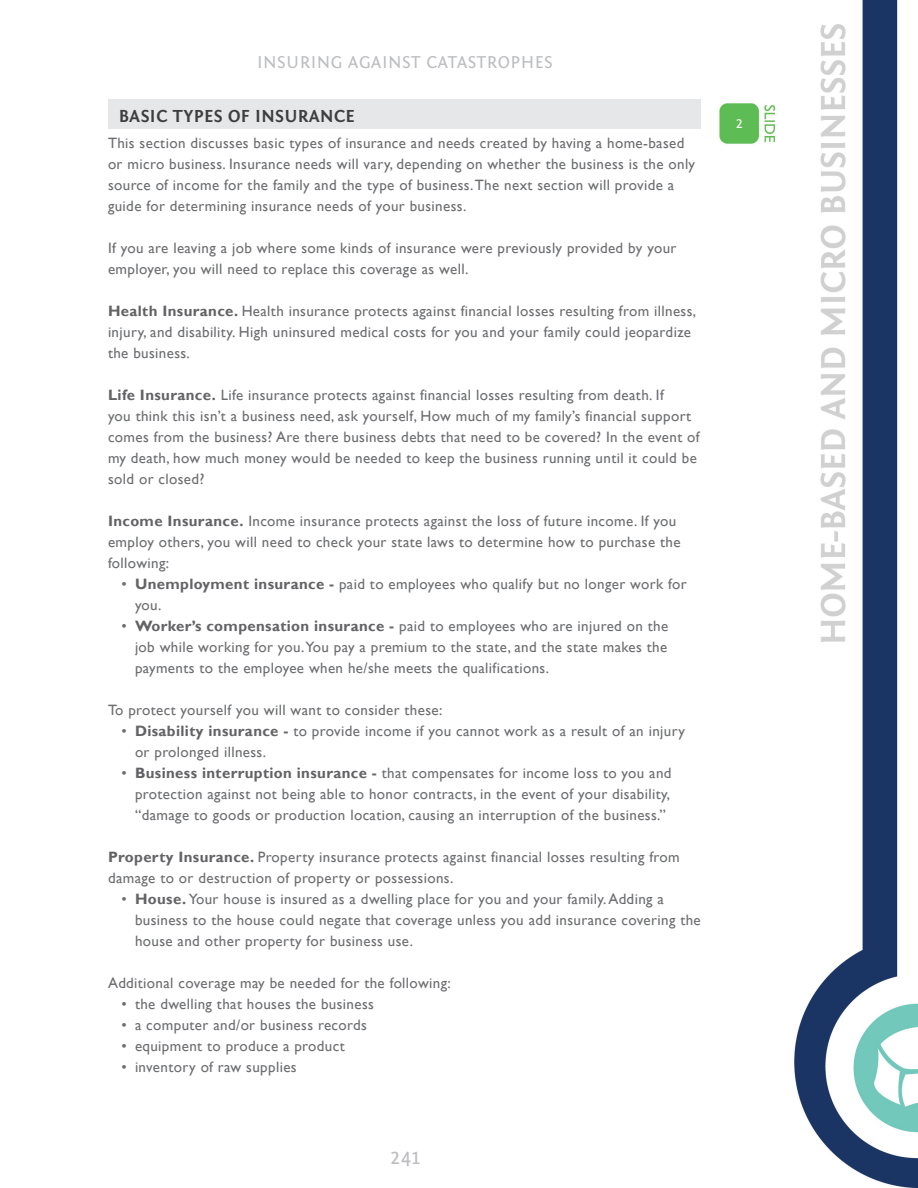
<style>
.page{position:relative;width:918px;height:1188px;background:#fff}
.page>*{position:absolute;margin:0;border:0;box-sizing:border-box;transform-origin:0 0}
.t1{font:21px "Fontin Sans";color:#bcbdc0}
.page_header{font:18px "Fontin Sans";letter-spacing:.025em;color:#bcbdc0}
.heading_4{font:700 18px "Fontin Sans";letter-spacing:.025em;color:#3e3e3f}
.level_1_-_bullets{font:15px/21px "Gill Sans";letter-spacing:.025em;color:#6c6d70}
.t2{font:15px "Fontin Sans";color:#fff}
.s1{font-weight:700;color:#636366}
</style>
<div class="page">
<img style="left:700px;top:0;width:218px;height:1188px">
<div style="left:108px;top:99px;width:592px;height:30px;background:#e6e7e9"></div>
<img style="left:714px;top:99px;width:65px;height:49px">
<p class="page_header" style="left:257px;top:52px;width:297px">INSURING AGAINST CATASTROPHES</p>
<p class="heading_4" style="left:119px;top:106px;width:238px">BASIC TYPES OF INSURANCE</p>
<p class="level_1_-_bullets" style="left:108px;top:133px;width:589px">This section discusses basic types of insurance and needs created by having a home-based or micro business. Insurance needs will vary, depending on whether the business is the only source of income for the family and the type of business. The next section will provide a guide for determining insurance needs of your business.</p>
<p class="level_1_-_bullets" style="left:108px;top:238px;width:570px">If you are leaving a job where some kinds of insurance were previously provided by your employer, you will need to replace this coverage as well.</p>
<p class="level_1_-_bullets" style="left:108px;top:301px;width:590px"><span class="s1">Health Insurance.</span> Health insurance protects against financial losses resulting from illness, injury, and disability. High uninsured medical costs for you and your family could jeopardize the business.</p>
<p class="level_1_-_bullets" style="left:108px;top:385px;width:593px"><span class="s1">Life Insurance.</span> Life insurance protects against financial losses resulting from death. If<br>you think this isn’t a business need, ask yourself, How much of my family’s financial support comes from the business? Are there business debts that need to be covered? In the event of my death, how much money would be needed to keep the business running until it could be sold or closed?</p>
<p class="level_1_-_bullets" style="left:108px;top:511px;width:574px"><span class="s1">Income Insurance.</span> Income insurance protects against the loss of future income. If you employ others, you will need to check your state laws to determine how to purchase the following:</p>
<p class="level_1_-_bullets" style="left:135px;top:574px;width:553px;text-indent:-14px">• <span class="s1">Unemployment insurance -</span> paid to employees who qualify but no longer work for you.</p>
<p class="level_1_-_bullets" style="left:135px;top:616px;width:535px;text-align:justify;text-indent:-14px">• <span class="s1">Worker’s compensation insurance -</span> paid to employees who are injured on the job while working for you. You pay a premium to the state, and the state makes the payments to the employee when he/she meets the qualifications.</p>
<p class="level_1_-_bullets" style="left:108px;top:700px;width:336px">To protect yourself you will want to consider these:</p>
<p class="level_1_-_bullets" style="left:135px;top:721px;width:552px;text-indent:-14px">• <span class="s1">Disability insurance -</span> to provide income if you cannot work as a result of an injury or prolonged illness.</p>
<p class="level_1_-_bullets" style="left:135px;top:763px;width:538px;text-align:justify;text-indent:-14px">• <span class="s1">Business interruption insurance -</span> that compensates for income loss to you and protection against not being able to honor contracts, in the event of your disability, “damage to goods or production location, causing an interruption of the business.”</p>
<p class="level_1_-_bullets" style="left:108px;top:847px;width:573px"><span class="s1">Property Insurance.</span> Property insurance protects against financial losses resulting from damage to or destruction of property or possessions.</p>
<p class="level_1_-_bullets" style="left:135px;top:889px;width:567px;text-indent:-14px">• <span class="s1">House.</span> Your house is insured as a dwelling place for you and your family. Adding a business to the house could negate that coverage unless you add insurance covering the house and other property for business use.</p>
<p class="level_1_-_bullets" style="left:108px;top:973px;width:344px">Additional coverage may be needed for the following:</p>
<p class="level_1_-_bullets" style="left:122px;top:994px;width:254px">• the dwelling that houses the business</p>
<p class="level_1_-_bullets" style="left:122px;top:1015px;width:247px">• a computer and/or business records</p>
<p class="level_1_-_bullets" style="left:122px;top:1036px;width:225px">• equipment to produce a product</p>
<p class="level_1_-_bullets" style="left:122px;top:1057px;width:177px">• inventory of raw supplies</p>
<p class="t1" style="left:390px;top:1145px;width:32px">241</p>
<p class="t2" style="left:735px;top:115px;width:9px">2</p>
</div>
